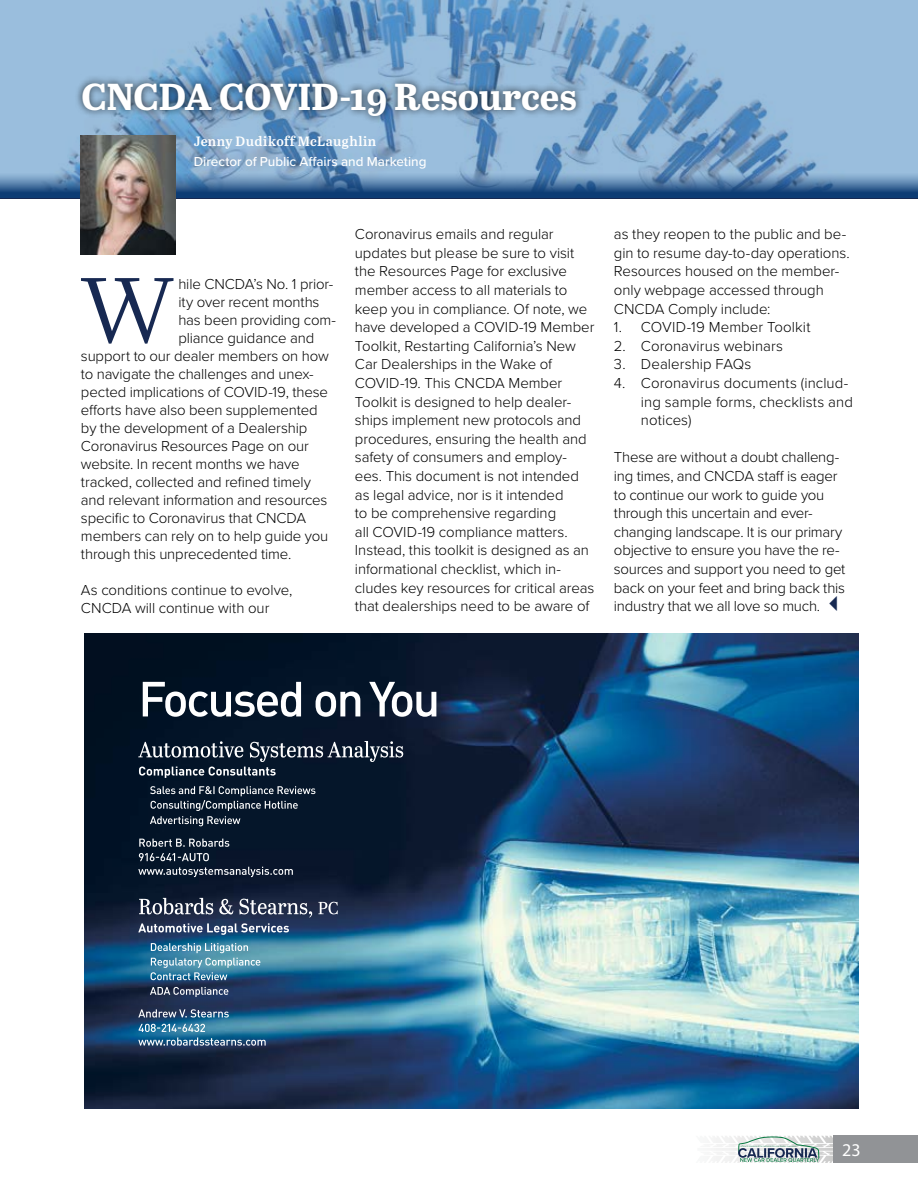
<style>
.page{position:relative;width:918px;height:1188px;background:#fff}
.page>*{position:absolute;margin:0;border:0;box-sizing:border-box;transform-origin:0 0}
.t1{font:92.1px "Abril Text Lt";color:#172952}
.t2{font:700 37.5px "Abril Text";letter-spacing:-.005em;color:#fff}
.t3{font:18px "Myriad Pro";color:#fff}
.t4{font:300 15px/18.6px "Proxima Nova";letter-spacing:-.005em;color:#000}
.t5{font:500 13.5px "Proxima Nova";color:#fff}
.t6{font:600 13.5px "Abril Text";letter-spacing:.03em;color:#fff}
.s1{color:#172952}
</style>
<div class="page">
<div style="left:833px;top:1136px;width:85px;height:27px;background:#919396"></div>
<svg style="left:714px;top:1136px;width:119px;height:26px"></svg>
<img style="left:84px;top:633px;width:774px;height:476px">
<svg style="left:138px;top:1024px;width:128px;height:22px;background:#4884a5"></svg>
<svg style="left:138px;top:1009px;width:91px;height:9px"></svg>
<svg style="left:150px;top:987px;width:78px;height:10px"></svg>
<svg style="left:151px;top:943px;width:109px;height:37px;background:#5d98b3"></svg>
<svg style="left:138px;top:898px;width:200px;height:37px;background:#475671"></svg>
<svg style="left:138px;top:867px;width:155px;height:10px;background:#465060"></svg>
<svg style="left:139px;top:853px;width:70px;height:8px"></svg>
<svg style="left:139px;top:839px;width:90px;height:8px"></svg>
<svg style="left:150px;top:786px;width:165px;height:40px;background:#2b394a"></svg>
<svg style="left:138px;top:741px;width:265px;height:37px;background:#303d4e"></svg>
<svg style="left:143px;top:682px;width:293px;height:35px"></svg>
<div style="left:0;top:173px;width:918px;height:26px;background:#172952"></div>
<svg style="left:0;top:0;width:918px;height:198px;background:#7da5ca"></svg>
<img style="left:81px;top:136px;width:94px;height:119px">
<div style="left:74px;top:75px;width:510px;height:49px;background:#000;opacity:.75"></div>
<h2 class="t2" style="left:81px;top:69px;width:497px">CNCDA COVID-19 Resources</h2>
<p class="t6" style="left:194px;top:132px;width:184px">Jenny Dudikoff McLaughlin</p>
<p class="t5" style="left:194px;top:151px;width:234px">Director of Public Affairs and Marketing</p>
<h1 class="t1" style="left:81px;top:244px;width:95px">W</h1>
<p class="t4" style="left:178px;top:273px;width:156px">hile CNCDA’s No. 1 prior-</p>
<p class="t4" style="left:178px;top:291px;width:143px">ity over recent months</p>
<p class="t4" style="left:178px;top:309px;width:159px">has been providing com-</p>
<p class="t4" style="left:178px;top:327px;width:137px">pliance guidance and</p>
<p class="t4" style="left:81px;top:345px;width:249px">support to our dealer members on how</p>
<p class="t4" style="left:81px;top:363px;width:234px">to navigate the challenges and unex-</p>
<p class="t4" style="left:81px;top:381px;width:249px">pected implications of COVID-19, these</p>
<p class="t4" style="left:81px;top:399px;width:238px">efforts have also been supplemented</p>
<p class="t4" style="left:81px;top:417px;width:228px">by the development of a Dealership</p>
<p class="t4" style="left:81px;top:435px;width:229px">Coronavirus Resources Page on our</p>
<p class="t4" style="left:81px;top:453px;width:220px">website. In recent months we have</p>
<p class="t4" style="left:81px;top:471px;width:231px">tracked, collected and refined timely</p>
<p class="t4" style="left:81px;top:489px;width:248px">and relevant information and resources</p>
<p class="t4" style="left:81px;top:507px;width:227px">specific to Coronavirus that CNCDA</p>
<p class="t4" style="left:81px;top:525px;width:249px">members can rely on to help guide you</p>
<p class="t4" style="left:81px;top:543px;width:212px">through this unprecedented time.</p>
<p class="t4" style="left:81px;top:580px;width:213px;line-height:18px">As conditions continue to evolve,<br>CNCDA will continue with our</p>
<p class="t4" style="left:355px;top:224px;width:241px">Coronavirus emails and regular updates but please be sure to visit the Resources Page for exclusive member access to all materials to keep you in compliance. Of note, we have developed a COVID-19 Member Toolkit, Restarting California’s New Car Dealerships in the Wake of COVID-19. This CNCDA Member Toolkit is designed to help dealer&shy;ships implement new protocols and procedures, ensuring the health and safety of consumers and employ&shy;ees. This document is not intended as legal advice, nor is it intended<br>to be comprehensive regarding<br>all COVID-19 compliance matters.<br>Instead, this toolkit is designed as an informational checklist, which in&shy;cludes key resources for critical areas that dealerships need to be aware of</p>
<p class="t4" style="left:614px;top:224px;width:237px">as they reopen to the public and be&shy;gin to resume day-to-day operations.<br>Resources housed on the member&shy;only webpage accessed through<br>CNCDA Comply include:</p>
<p class="t4" style="left:614px;top:317px;width:198px">1. COVID-19 Member Toolkit</p>
<p class="t4" style="left:614px;top:336px;width:171px">2. Coronavirus webinars</p>
<p class="t4" style="left:614px;top:354px;width:139px">3. Dealership FAQs</p>
<p class="t4" style="left:641px;top:373px;width:213px;text-indent:-27px">4. Coronavirus documents (includ&shy;ing sample forms, checklists and notices)</p>
<p class="t4" style="left:614px;top:447px;width:235px">These are without a doubt challeng&shy;ing times, and CNCDA staff is eager to continue our work to guide you through this uncertain and ever&shy;changing landscape. It is our primary objective to ensure you have the re&shy;sources and support you need to get back on your feet and bring back this industry that we all love so much. <span class="s1">✓</span></p>
<p class="t3" style="left:842px;top:1139px;width:20px">23</p>
</div>
